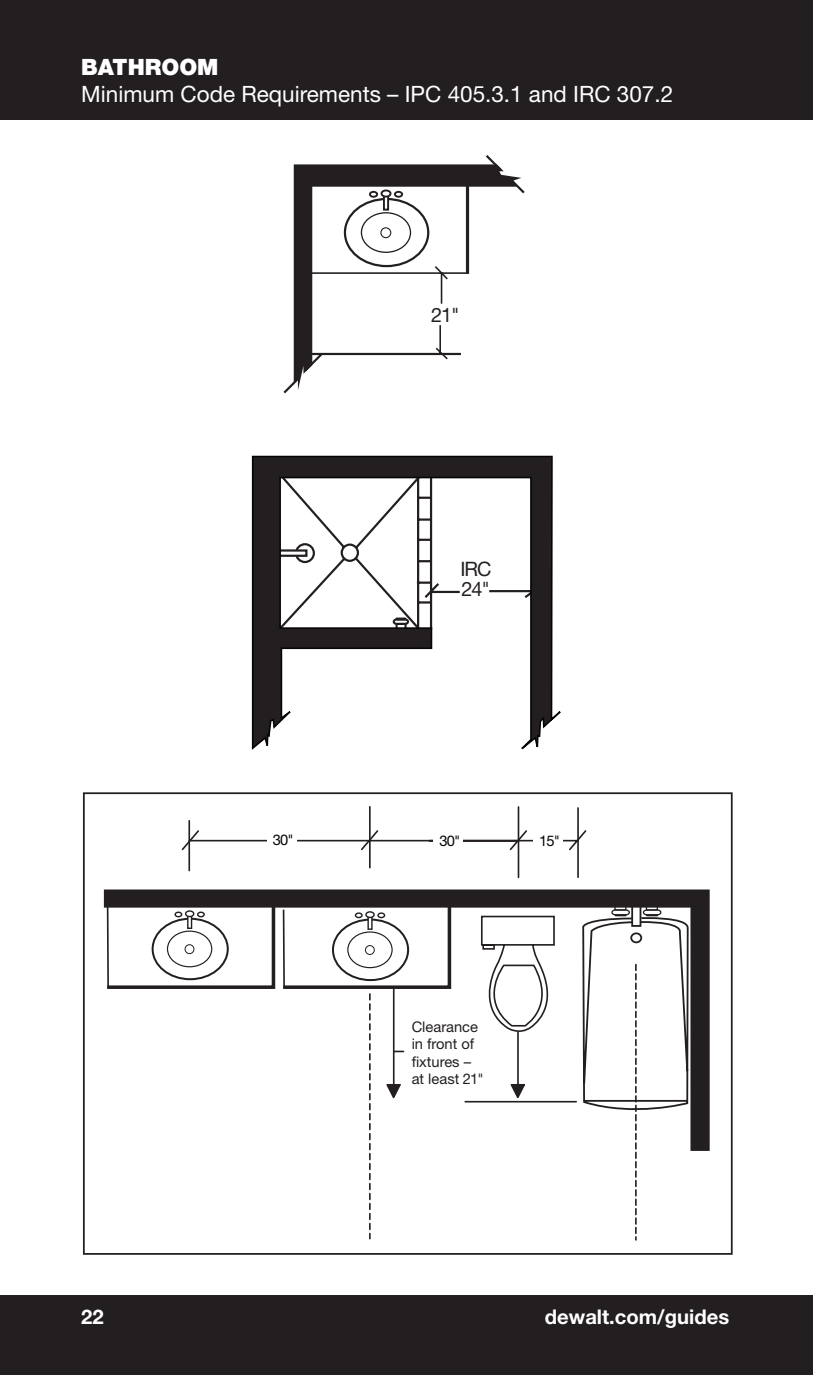
<style>
.page{position:relative;width:813px;height:1375px;background:#fff}
.page>*{position:absolute;margin:0;border:0;box-sizing:border-box;transform-origin:0 0}
.t1{font:22.5px/27px "Helvetica Neue";color:#fff}
.t2{font:700 20.25px "Helvetica Neue LT Std";color:#fff}
.t3{font:19.8px "Helvetica Neue";letter-spacing:-.05em;color:#231f20}
.t4{font:14.62px/17.6px "Helvetica Neue";color:#231f20}
.t5{font:14.62px "Helvetica Neue";color:#050504}
.s1{font-weight:900}
</style>
<div class="page">
<div style="left:0;top:1295px;width:813px;height:79px;background:#231f20"></div>
<div style="left:0;top:0;width:813px;height:120px;background:#231f20"></div>
<svg style="left:283px;top:155px;width:242px;height:239px"></svg>
<svg style="left:294px;top:164px;width:227px;height:226px"></svg>
<div style="left:344px;top:198px;width:85px;height:69px;border:2px solid #231f20;border-radius:50%"></div>
<div style="left:380px;top:227px;width:11px;height:11px;border:1px solid #231f20;border-radius:50%"></div>
<div style="left:394px;top:191px;width:9px;height:7px;border:2px solid #231f20;border-radius:50%"></div>
<div style="left:369px;top:191px;width:9px;height:7px;border:2px solid #231f20;border-radius:50%"></div>
<svg style="left:383px;top:196px;width:6px;height:14px"></svg>
<div style="left:382px;top:190px;width:9px;height:7px;background:#fff;border-radius:50%"></div>
<div style="left:381px;top:189px;width:10px;height:8px;border:2px solid #231f20;border-radius:50%"></div>
<div style="left:361px;top:212px;width:50px;height:41px;border:1px solid #231f20;border-radius:50%"></div>
<svg style="left:251px;top:455px;width:310px;height:295px"></svg>
<svg style="left:104px;top:889px;width:606px;height:261px"></svg>
<hr style="left:188px;top:820px;width:2px;height:50px;background:#231f20">
<hr style="left:369px;top:806px;width:2px;height:61px;background:#231f20">
<hr style="left:518px;top:807px;width:1px;height:70px;background:#231f20">
<hr style="left:577px;top:808px;width:2px;height:69px;background:#231f20">
<hr style="left:465px;top:1100px;width:111px;height:2px;background:#231f20">
<svg style="left:104px;top:900px;width:454px;height:338px"></svg>
<svg style="left:635px;top:964px;width:2px;height:275px"></svg>
<div style="left:83px;top:792px;width:650px;height:462px;border:2px solid #231f20"></div>
<div style="left:514px;top:1177px;width:8px;height:38px;background:#fff"></div>
<svg style="left:181px;top:828px;width:406px;height:23px"></svg>
<div style="left:267px;top:831px;width:29px;height:22px;background:#fff"></div>
<div style="left:434px;top:831px;width:29px;height:22px;background:#fff"></div>
<div style="left:533px;top:831px;width:30px;height:22px;background:#fff"></div>
<p class="t1" style="left:81px;top:53px;width:593px"><span class="s1">BATHROOM<br></span>Minimum Code Requirements – IPC 405.3. 1 and IRC 307.2</p>
<p class="t3" style="left:431px;top:303px;width:30px">21"</p>
<p class="t3" style="left:460px;top:557px;width:33px">IRC</p>
<p class="t3" style="left:461px;top:577px;width:30px">24"</p>
<p class="t5" style="left:273px;top:831px;width:23px">30"</p>
<p class="t5" style="left:439px;top:831px;width:23px">30"</p>
<p class="t5" style="left:539px;top:831px;width:23px">15"</p>
<p class="t4" style="left:412px;top:1017px;width:74px">Clearance in front of fixtures – at least 21"</p>
<p class="t2" style="left:81px;top:1303px;width:24px">22</p>
<p class="t2" style="left:545px;top:1303px;width:186px">dewalt.com/guides</p>
</div>
